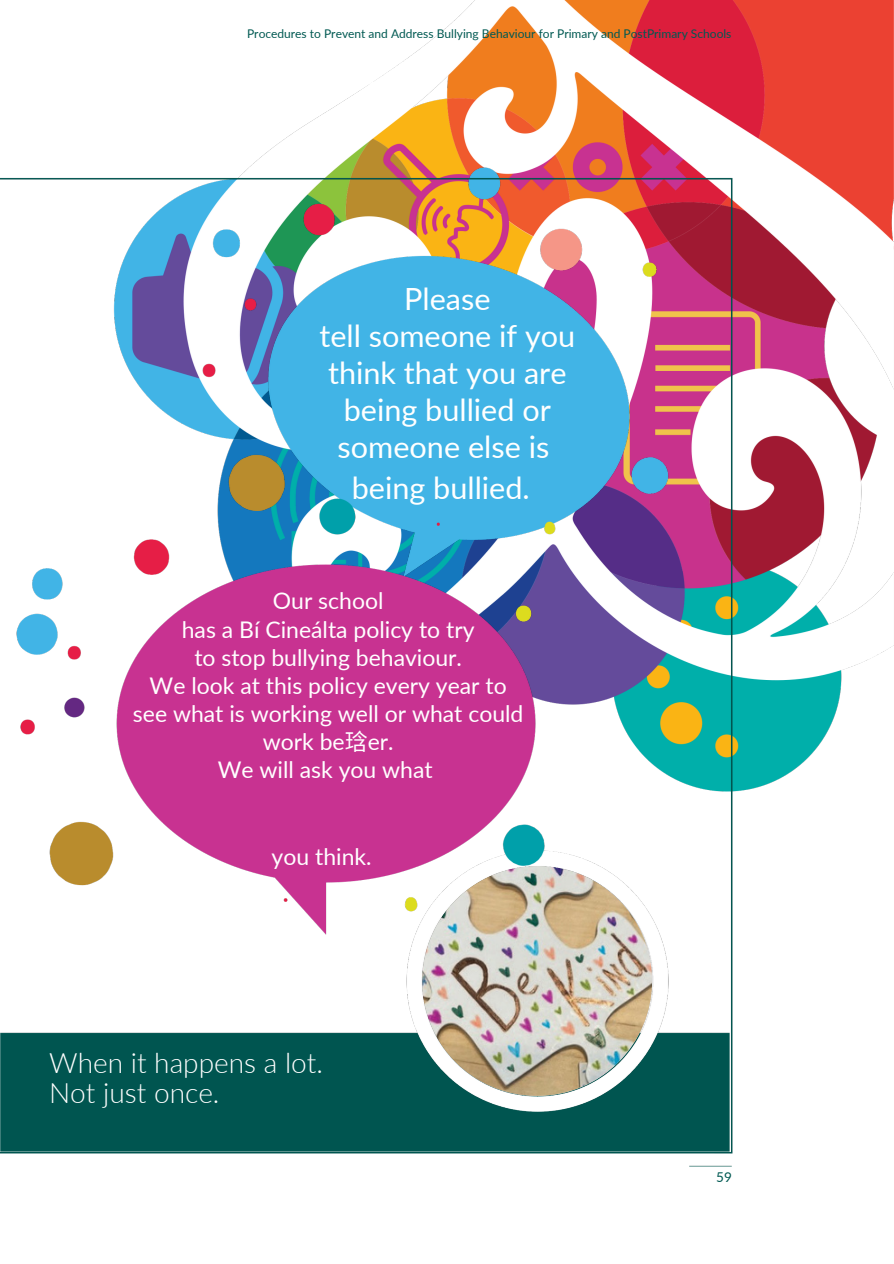
<style>
.page{position:relative;width:894px;height:1264px;background:#fff}
.page>*{position:absolute;margin:0;border:0;box-sizing:border-box;transform-origin:0 0}
.t1{font:30.6px/37.2px "Lato";color:#fff;text-align:center}
.t2{font:300 28.05px/29.2px "Lato";color:#fff}
.t3{font:22.95px/28.2px "Lato";color:#fff;text-align:center}
.t4{font:13.5px "Lato";color:#005952}
.t5{font:12px "Lato";color:#005952}
.s1{font-family:"Noto Sans CJ Ksc"}
</style>
<div class="page">
<img style="left:256px;top:0;width:637px;height:791px">
<img style="left:0;top:161px;width:738px;height:993px">
<h1 class="t5" style="left:247px;top:26px;width:485px">Procedures to Prevent and Address Bullying Behaviour for Primary and PostPrimary Schools</h1>
<p class="t1" style="left:319px;top:279px;width:257px">Please<br>tell someone if you think that you are being bullied or someone else is</p>
<p class="t1" style="left:351px;top:468px;width:179px">being bullied.</p>
<h2 class="t3" style="left:133px;top:586px;width:392px">Our school<br>has a Bí Cineálta policy to try<br>to stop bullying behaviour.<br>We look at this policy every year to see what is working well or what could work be<span class="s1">琀</span>er.<br>We will ask you what</h2>
<h1 class="t3" style="left:271px;top:841px;width:101px">you think.</h1>
<p class="t2" style="left:49px;top:1047px;width:275px">When it happens a lot.<br>Not just once.</p>
<h2 class="t4" style="left:716px;top:1168px;width:17px">59</h2>
</div>
